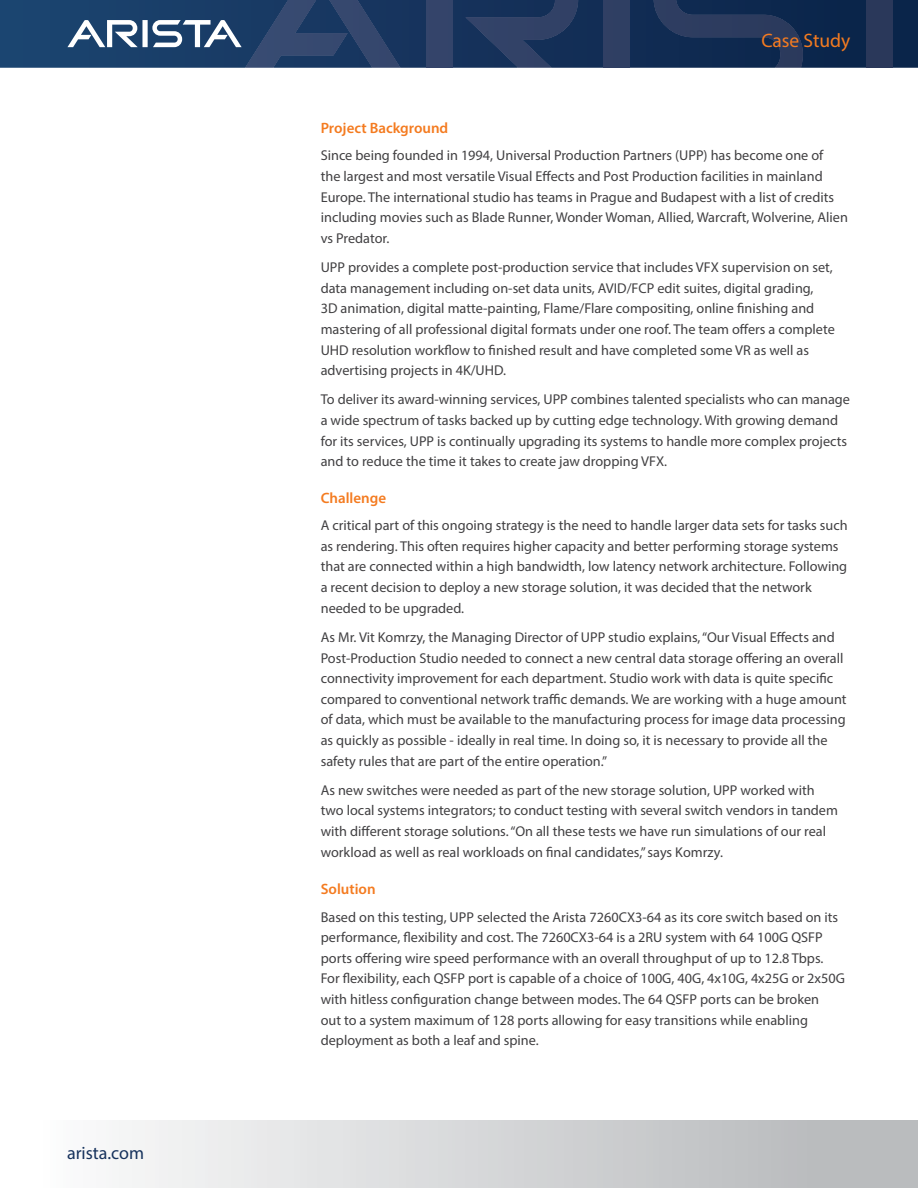
<style>
.page{position:relative;width:918px;height:1188px;background:#fff}
.page>*{position:absolute;margin:0;border:0;box-sizing:border-box;transform-origin:0 0}
.t1{font:19.5px "Myriad Pro";color:#f47b20}
.t2{font:18px "Myriad Pro";color:#16325c}
.t3{font:600 15px "Myriad Pro";color:#f47b20}
.t4{font:14.25px/20.5px "Myriad Pro";color:#414042}
</style>
<div class="page">
<svg style="left:0;top:0;width:918px;height:68px;background:#13325a"></svg>
<div style="left:426px;top:0;width:26px;height:68px;background:#34446a"></div>
<svg style="left:465px;top:0;width:113px;height:68px;background:#22385f"></svg>
<svg style="left:67px;top:0;width:333px;height:68px;background:#334f75"></svg>
<div style="left:604px;top:0;width:26px;height:68px;background:#2f3f63"></div>
<svg style="left:654px;top:0;width:149px;height:68px;background:#1a3156"></svg>
<div style="left:867px;top:0;width:26px;height:68px;background:#2a385a"></div>
<div style="left:0;top:1120px;width:918px;height:68px;background:linear-gradient(to right,#fff,#b3b5b7)"></div>
<p class="t2" style="left:67px;top:1142px;width:79px">arista.com</p>
<h1 class="t1" style="left:761px;top:29px;width:91px">Case Study</h1>
<p class="t3" style="left:321px;top:118px;width:129px">Project Background</p>
<p class="t4" style="left:321px;top:145px;width:529px">Since being founded in 1994, Universal Production Partners (UPP) has become one of<br>the largest and most versatile Visual Effects and Post Production facilities in mainland Europe. The international studio has teams in Prague and Budapest with a list of credits including movies such as Blade Runner, Wonder Woman, Allied, Warcraft, Wolverine, Alien vs Predator.</p>
<p class="t4" style="left:321px;top:257px;width:516px">UPP provides a complete post-production service that includes VFX supervision on set, data management including on-set data units, AVID/FCP edit suites, digital grading,<br>3D animation, digital matte-painting, Flame/Flare compositing, online finishing and mastering of all professional digital formats under one roof. The team offers a complete UHD resolution workflow to finished result and have completed some VR as well as advertising projects in 4K/UHD.</p>
<p class="t4" style="left:321px;top:389px;width:531px">To deliver its award-winning services, UPP combines talented specialists who can manage a wide spectrum of tasks backed up by cutting edge technology. With growing demand for its services, UPP is continually upgrading its systems to handle more complex projects and to reduce the time it takes to create jaw dropping VFX.</p>
<p class="t3" style="left:321px;top:488px;width:67px">Challenge</p>
<p class="t4" style="left:321px;top:515px;width:528px">A critical part of this ongoing strategy is the need to handle larger data sets for tasks such as rendering. This often requires higher capacity and better performing storage systems that are connected within a high bandwidth, low latency network architecture. Following a recent decision to deploy a new storage solution, it was decided that the network needed to be upgraded.</p>
<p class="t4" style="left:321px;top:627px;width:527px">As Mr. Vit Komrzy, the Managing Director of UPP studio explains, “Our Visual Effects and Post-Production Studio needed to connect a new central data storage offering an overall connectivity improvement for each department. Studio work with data is quite specific compared to conventional network traffic demands. We are working with a huge amount of data, which must be available to the manufacturing process for image data processing as quickly as possible - ideally in real time. In doing so, it is necessary to provide all the safety rules that are part of the entire operation.”</p>
<p class="t4" style="left:321px;top:780px;width:519px">As new switches were needed as part of the new storage solution, UPP worked with two local systems integrators; to conduct testing with several switch vendors in tandem with different storage solutions. “On all these tests we have run simulations of our real workload as well as real workloads on final candidates,” says Komrzy.</p>
<p class="t3" style="left:321px;top:880px;width:56px">Solution</p>
<p class="t4" style="left:321px;top:906px;width:526px">Based on this testing, UPP selected the Arista 7260CX3-64 as its core switch based on its performance, flexibility and cost. The 7260CX3-64 is a 2RU system with 64 100G QSFP ports offering wire speed performance with an overall throughput of up to 12.8 Tbps.<br>For flexibility, each QSFP port is capable of a choice of 100G, 40G, 4x10G, 4x25G or 2x50G with hitless configuration change between modes. The 64 QSFP ports can be broken<br>out to a system maximum of 128 ports allowing for easy transitions while enabling deployment as both a leaf and spine.</p>
</div>
